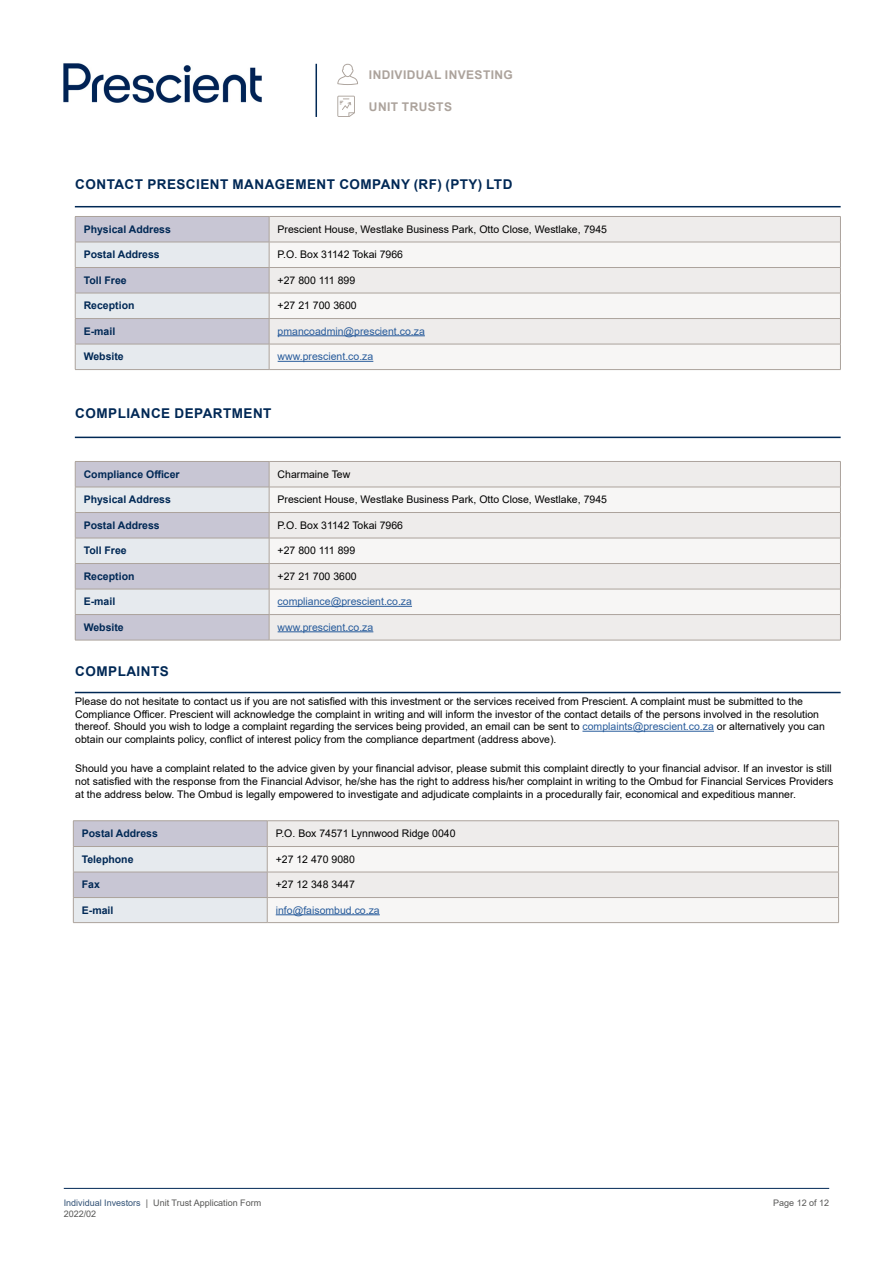
<style>
.page{position:relative;width:893px;height:1263px;background:#fff}
.page>*{position:absolute;margin:0;border:0;box-sizing:border-box;transform-origin:0 0}
.t1{font:700 13.5px "Arial";letter-spacing:.035em;color:#002855}
.t2{font:700 12px "Arial";letter-spacing:.035em;color:#aca39c}
.t3{font:10.5px/12.6px "Arial";color:#000}
.t4{font:700 10.5px "Arial";color:#002855}
.t5{font:10.5px "Arial";color:#275b9b}
.t6{font:9px/10.8px "Arial";color:#575756}
.s1{color:#275b9b}
.s2{color:#335377}
</style>
<div class="page">
<hr style="left:64px;top:1188px;width:765px;height:1px;background:#002855">
<svg style="left:337px;top:64px;width:21px;height:21px"></svg>
<svg style="left:337px;top:96px;width:18px;height:21px"></svg>
<hr style="left:316px;top:64px;width:1px;height:53px;background:#002855">
<img style="left:63px;top:63px;width:199px;height:40px">
<hr style="left:75px;top:206px;width:766px;height:1px;background:#002855">
<div style="left:270px;top:217px;width:570px;height:25px;background:#eeeceb"></div>
<svg style="left:270px;top:243px;width:570px;height:126px;fill:#f7f6f5"></svg>
<hr style="left:269px;top:216px;width:572px;height:1px;background:#aca39c">
<hr style="left:269px;top:242px;width:572px;height:1px;background:#aca39c">
<hr style="left:269px;top:267px;width:572px;height:1px;background:#aca39c">
<hr style="left:269px;top:293px;width:572px;height:1px;background:#aca39c">
<hr style="left:269px;top:318px;width:572px;height:1px;background:#aca39c">
<hr style="left:269px;top:344px;width:572px;height:1px;background:#aca39c">
<svg style="left:840px;top:217px;width:1px;height:152px"></svg>
<hr style="left:269px;top:369px;width:572px;height:1px;background:#aca39c">
<svg style="left:75px;top:216px;width:195px;height:154px;background:#d4d5dd"></svg>
<hr style="left:75px;top:369px;width:194px;height:1px;background:#aca39c">
<hr style="left:278px;top:335px;width:147px;height:1px;background:#275b9b">
<hr style="left:278px;top:361px;width:95px;height:1px;background:#275b9b">
<hr style="left:75px;top:437px;width:766px;height:1px;background:#002855">
<div style="left:270px;top:462px;width:570px;height:178px;background:#eeeceb"></div>
<svg style="left:270px;top:488px;width:570px;height:126px;fill:#f7f6f5"></svg>
<hr style="left:269px;top:461px;width:572px;height:1px;background:#aca39c">
<hr style="left:269px;top:487px;width:572px;height:1px;background:#aca39c">
<hr style="left:269px;top:512px;width:572px;height:1px;background:#aca39c">
<hr style="left:269px;top:538px;width:572px;height:1px;background:#aca39c">
<hr style="left:269px;top:563px;width:572px;height:1px;background:#aca39c">
<hr style="left:269px;top:589px;width:572px;height:1px;background:#aca39c">
<hr style="left:269px;top:614px;width:572px;height:1px;background:#aca39c">
<svg style="left:840px;top:462px;width:1px;height:178px"></svg>
<hr style="left:269px;top:640px;width:572px;height:1px;background:#aca39c">
<svg style="left:75px;top:461px;width:195px;height:179px;background:#d2d2db"></svg>
<hr style="left:75px;top:640px;width:194px;height:1px;background:#aca39c">
<hr style="left:278px;top:606px;width:134px;height:1px;background:#275b9b">
<hr style="left:278px;top:631px;width:95px;height:1px;background:#275b9b">
<hr style="left:582px;top:731px;width:132px;height:1px;background:#275b9b">
<hr style="left:75px;top:692px;width:766px;height:1px;background:#002855">
<hr style="left:73px;top:820px;width:194px;height:1px;background:#aca39c">
<hr style="left:267px;top:820px;width:572px;height:1px;background:#aca39c">
<hr style="left:267px;top:922px;width:572px;height:1px;background:#aca39c">
<svg style="left:73px;top:821px;width:766px;height:101px"></svg>
<hr style="left:73px;top:922px;width:194px;height:1px;background:#aca39c">
<hr style="left:276px;top:914px;width:104px;height:1px;background:#275b9b">
<p class="t2" style="left:369px;top:67px;width:146px">INDIVIDUAL INVESTING</p>
<p class="t2" style="left:369px;top:98px;width:85px">UNIT TRUSTS</p>
<p class="t1" style="left:75px;top:174px;width:439px">CONTACT PRESCIENT MANAGEMENT COMPANY (RF) (PTY) LTD</p>
<p class="t4" style="left:84px;top:222px;width:89px">Physical Address</p>
<p class="t3" style="left:278px;top:223px;width:331px">Prescient House, Westlake Business Park, Otto Close, Westlake, 7945</p>
<p class="t4" style="left:84px;top:247px;width:78px">Postal Address</p>
<p class="t3" style="left:278px;top:248px;width:127px">P.O. Box 31142 Tokai 7966</p>
<p class="t4" style="left:84px;top:273px;width:44px">Toll Free</p>
<p class="t3" style="left:278px;top:274px;width:79px">+27 800 111 899</p>
<p class="t4" style="left:84px;top:298px;width:52px">Reception</p>
<p class="t3" style="left:278px;top:299px;width:81px">+27 21 700 3600</p>
<p class="t4" style="left:84px;top:324px;width:33px">E-mail</p>
<p class="t5" style="left:278px;top:324px;width:149px">pmancoadmin@prescient.co.za</p>
<p class="t4" style="left:84px;top:349px;width:42px">Website</p>
<p class="t5" style="left:278px;top:349px;width:97px">www.prescient.co.za</p>
<p class="t1" style="left:75px;top:404px;width:198px">COMPLIANCE DEPARTMENT</p>
<p class="t4" style="left:84px;top:466px;width:97px">Compliance Officer</p>
<p class="t3" style="left:278px;top:468px;width:74px">Charmaine Tew</p>
<p class="t4" style="left:84px;top:492px;width:89px">Physical Address</p>
<p class="t3" style="left:278px;top:493px;width:331px">Prescient House, Westlake Business Park, Otto Close, Westlake, 7945</p>
<p class="t4" style="left:84px;top:518px;width:78px">Postal Address</p>
<p class="t3" style="left:278px;top:519px;width:127px">P.O. Box 31142 Tokai 7966</p>
<p class="t4" style="left:84px;top:543px;width:44px">Toll Free</p>
<p class="t3" style="left:278px;top:544px;width:79px">+27 800 111 899</p>
<p class="t4" style="left:84px;top:569px;width:52px">Reception</p>
<p class="t3" style="left:278px;top:570px;width:81px">+27 21 700 3600</p>
<p class="t4" style="left:84px;top:594px;width:33px">E-mail</p>
<p class="t5" style="left:278px;top:594px;width:136px">compliance@prescient.co.za</p>
<p class="t4" style="left:84px;top:620px;width:42px">Website</p>
<p class="t5" style="left:278px;top:620px;width:97px">www.prescient.co.za</p>
<p class="t1" style="left:75px;top:662px;width:95px">COMPLAINTS</p>
<p class="t3" style="left:75px;top:695px;width:751px">Please do not hesitate to contact us if you are not satisfied with this investment or the services received from Prescient. A complaint must be submitted to the Compliance Officer. Prescient will acknowledge the complaint in writing and will inform the investor of the contact details of the persons involved in the resolution thereof. Should you wish to lodge a complaint regarding the services being provided, an email can be sent to <span class="s1">complaints@prescient.co.za</span> or alternatively you can obtain our complaints policy, conflict of interest policy from the compliance department (address above).</p>
<p class="t3" style="left:75px;top:762px;width:760px">Should you have a complaint related to the advice given by your financial advisor, please submit this complaint directly to your financial advisor. If an investor is still not satisfied with the response from the Financial Advisor, he/she has the right to address his/her complaint in writing to the Ombud for Financial Services Providers at the address below. The Ombud is legally empowered to investigate and adjudicate complaints in a procedurally fair, economical and expeditious manner.</p>
<p class="t4" style="left:82px;top:826px;width:78px">Postal Address</p>
<p class="t3" style="left:276px;top:827px;width:181px">P.O. Box 74571 Lynnwood Ridge 0040</p>
<p class="t4" style="left:82px;top:851px;width:53px">Telephone</p>
<p class="t3" style="left:276px;top:852px;width:81px">+27 12 470 9080</p>
<p class="t4" style="left:82px;top:877px;width:20px">Fax</p>
<p class="t3" style="left:276px;top:878px;width:81px">+27 12 348 3447</p>
<p class="t4" style="left:82px;top:902px;width:33px">E-mail</p>
<p class="t5" style="left:276px;top:903px;width:106px">info@faisombud.co.za</p>
<p class="t6" style="left:64px;top:1197px;width:199px"><span class="s2">Individual Investors</span> | Unit Trust Application Form<br>2022/02</p>
<p class="t6" style="left:773px;top:1197px;width:58px">Page 12 of 12</p>
</div>
